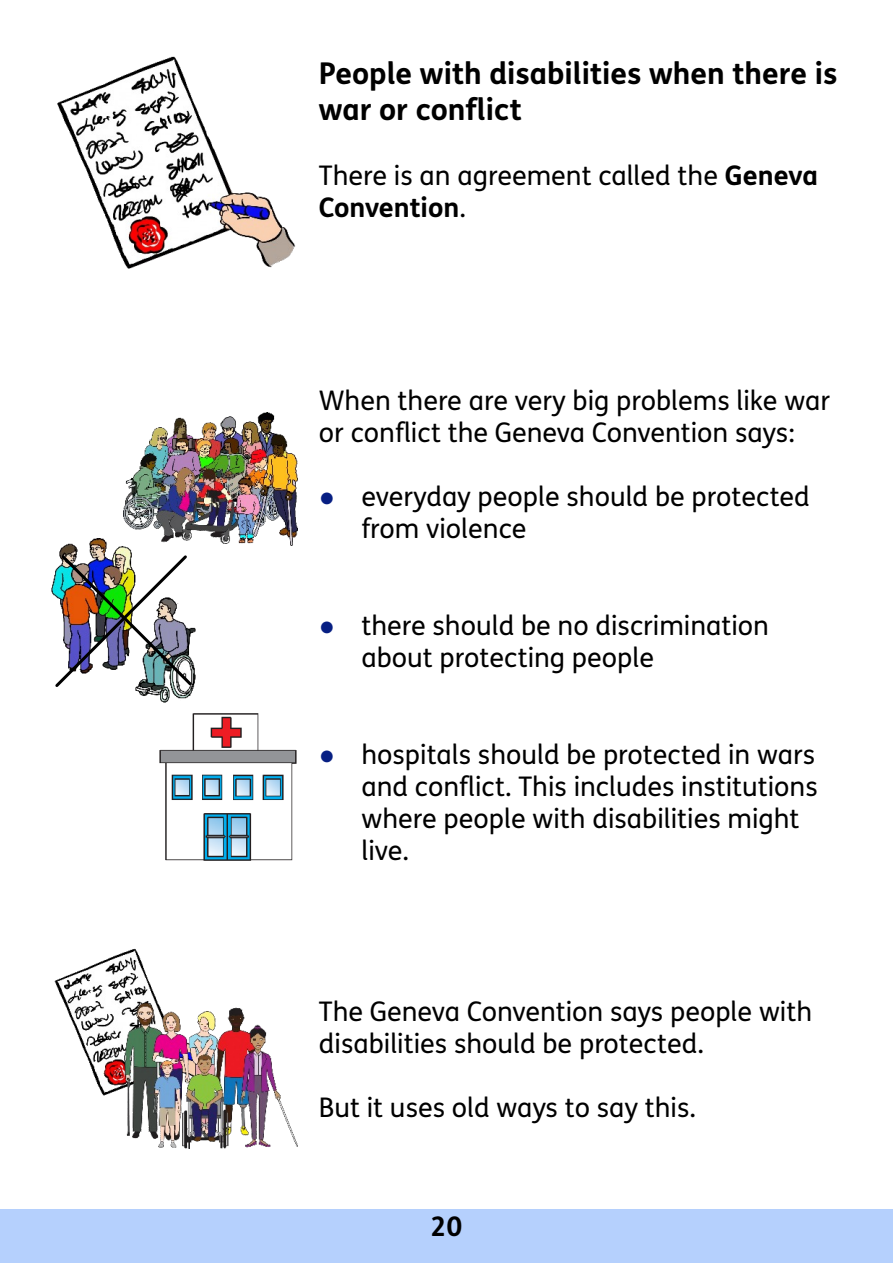
<style>
.page{position:relative;width:893px;height:1263px;background:#fff}
.page>*{position:absolute;margin:0;border:0;box-sizing:border-box;transform-origin:0 0}
.t1{font:700 30px/35.7px "FS Me";color:#000}
.t2{font:27px/32.1px "FS Me";color:#000}
.t3{font:700 27px "FS Me";color:#000}
.s1{font-weight:700}
.s2{font-family:"Times New Roman";color:#071f83}
</style>
<div class="page">
<div style="left:0;top:1209px;width:893px;height:54px;background:#b5d0fd"></div>
<img style="left:54px;top:948px;width:105px;height:148px">
<img style="left:57px;top:56px;width:239px;height:213px">
<img style="left:51px;top:539px;width:145px;height:164px">
<img style="left:53px;top:553px;width:141px;height:137px">
<img style="left:159px;top:713px;width:138px;height:148px">
<img style="left:124px;top:412px;width:174px;height:133px">
<img style="left:125px;top:1004px;width:173px;height:144px">
<h3 class="t1" style="left:319px;top:59px;width:520px">People with disabilities when there is war or conflict</h3>
<p class="t2" style="left:319px;top:162px;width:501px">There is an agreement called the <span class="s1">Geneva<br>Convention</span>.</p>
<p class="t2" style="left:319px;top:387px;width:513px">When there are very big problems like war or conflict the Geneva Convention says:</p>
<p class="t2" style="left:361px;top:483px;width:450px;line-height:32.5px;text-indent:-43px"><span class="s2">●</span> everyday people should be protected from violence</p>
<p class="t2" style="left:361px;top:612px;width:409px;line-height:32.5px;text-indent:-43px"><span class="s2">●</span> there should be no discrimination about protecting people</p>
<p class="t2" style="left:361px;top:741px;width:458px;text-indent:-43px"><span class="s2">●</span> hospitals should be protected in wars and conflict. This includes institutions where people with disabilities might live.</p>
<p class="t2" style="left:319px;top:998px;width:495px">The Geneva Convention says people with disabilities should be protected.</p>
<p class="t2" style="left:319px;top:1094px;width:378px">But it uses old ways to say this.</p>
<p class="t3" style="left:431px;top:1216px;width:33px">20</p>
</div>
